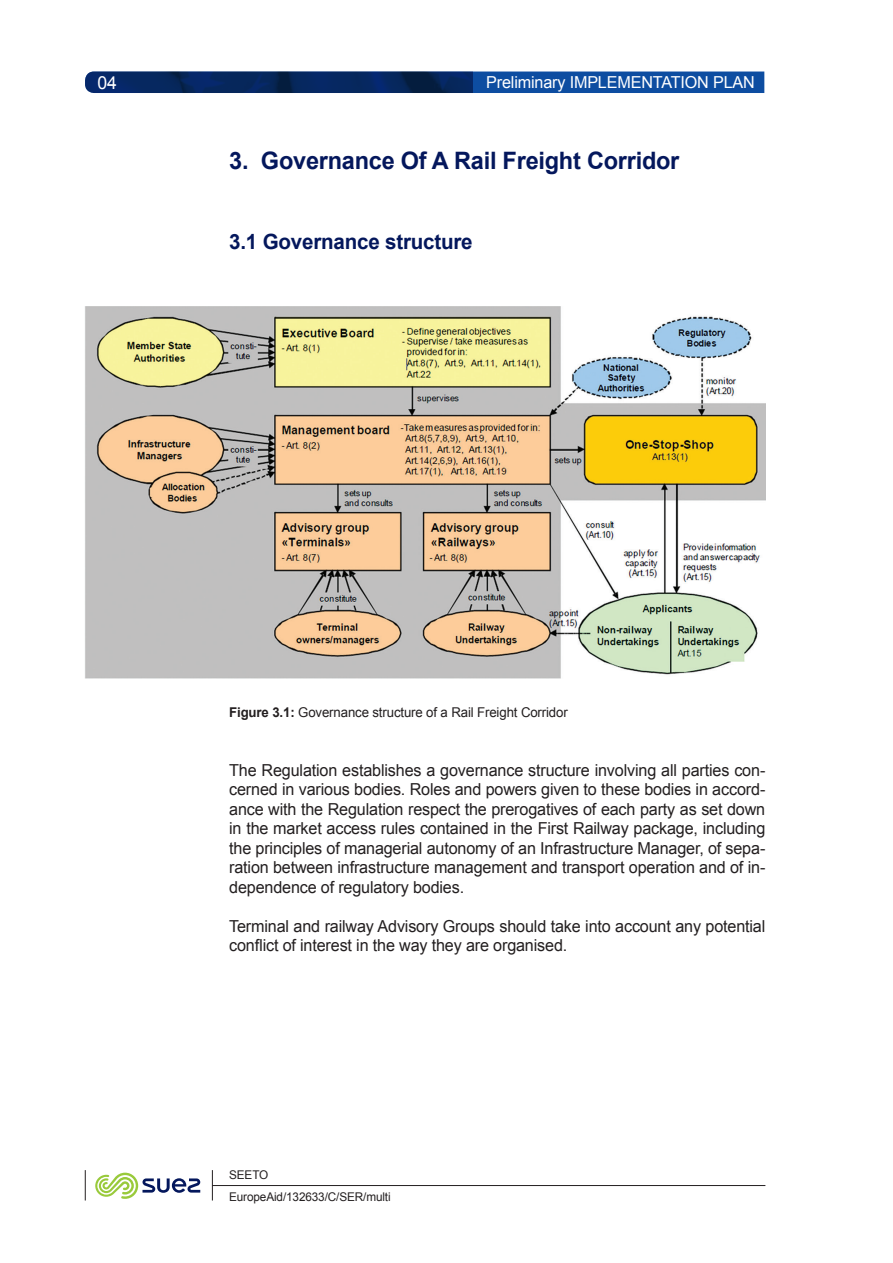
<style>
.page{position:relative;width:893px;height:1263px;background:#fff}
.page>*{position:absolute;margin:0;border:0;box-sizing:border-box;transform-origin:0 0}
.Naslov_1_1{font:700 24px "Arial";letter-spacing:-.01em;color:#04175c}
.Naslov_1_1-2{font:700 21px "Arial";letter-spacing:-.01em;color:#04175c}
.t1{font:18px "Arial";color:#fff}
.t2{font:16.5px/19.5px "Arial";letter-spacing:-.01em;color:#231f20;text-align:justify}
.t3{font:16.5px "Arial";letter-spacing:-.01em;color:#fff}
.t4{font:13.5px "Arial";letter-spacing:-.01em;color:#231f20}
.t5{font:12px "Arial";letter-spacing:-.01em;color:#231f20}
.s1{font-weight:700}
</style>
<div class="page">
<div style="left:472px;top:72px;width:292px;height:21px;background:#0d4da1"></div>
<img style="left:85px;top:72px;width:387px;height:21px">
<hr style="left:212px;top:1170px;width:1px;height:30px;background:#231f20">
<hr style="left:85px;top:1170px;width:1px;height:30px;background:#231f20">
<svg style="left:95px;top:1173px;width:105px;height:26px"></svg>
<hr style="left:212px;top:1185px;width:553px;height:1px;background:#231f20">
<img style="left:85px;top:307px;width:680px;height:371px">
<p class="t1" style="left:97px;top:70px;width:21px">04</p>
<p class="t3" style="left:486px;top:71px;width:270px">Preliminary IMPLEMENTATION PLAN</p>
<p class="Naslov_1_1" style="left:229px;top:145px;width:452px">3. Governance Of A Rail Freight Corridor</p>
<p class="Naslov_1_1-2" style="left:229px;top:228px;width:245px">3.1 Governance structure</p>
<p class="t4" style="left:229px;top:703px;width:340px"><span class="s1">Figure 3.1:</span> Governance structure of a Rail Freight Corridor</p>
<p class="t2" style="left:229px;top:760px;width:538px">The Regulation establishes a governance structure involving all parties con&shy;cerned in various bodies. Roles and powers given to these bodies in accord&shy;ance with the Regulation respect the prerogatives of each party as set down in the market access rules contained in the First Railway package, including the principles of managerial autonomy of an Infrastructure Manager, of sepa&shy;ration between infrastructure management and transport operation and of in&shy;dependence of regulatory bodies.</p>
<p class="t2" style="left:229px;top:916px;width:538px">Terminal and railway Advisory Groups should take into account any potential conflict of interest in the way they are organised.</p>
<p class="t5" style="left:229px;top:1167px;width:41px">SEETO</p>
<p class="t5" style="left:229px;top:1188px;width:163px">EuropeAid/132633/C/SER/multi</p>
</div>
